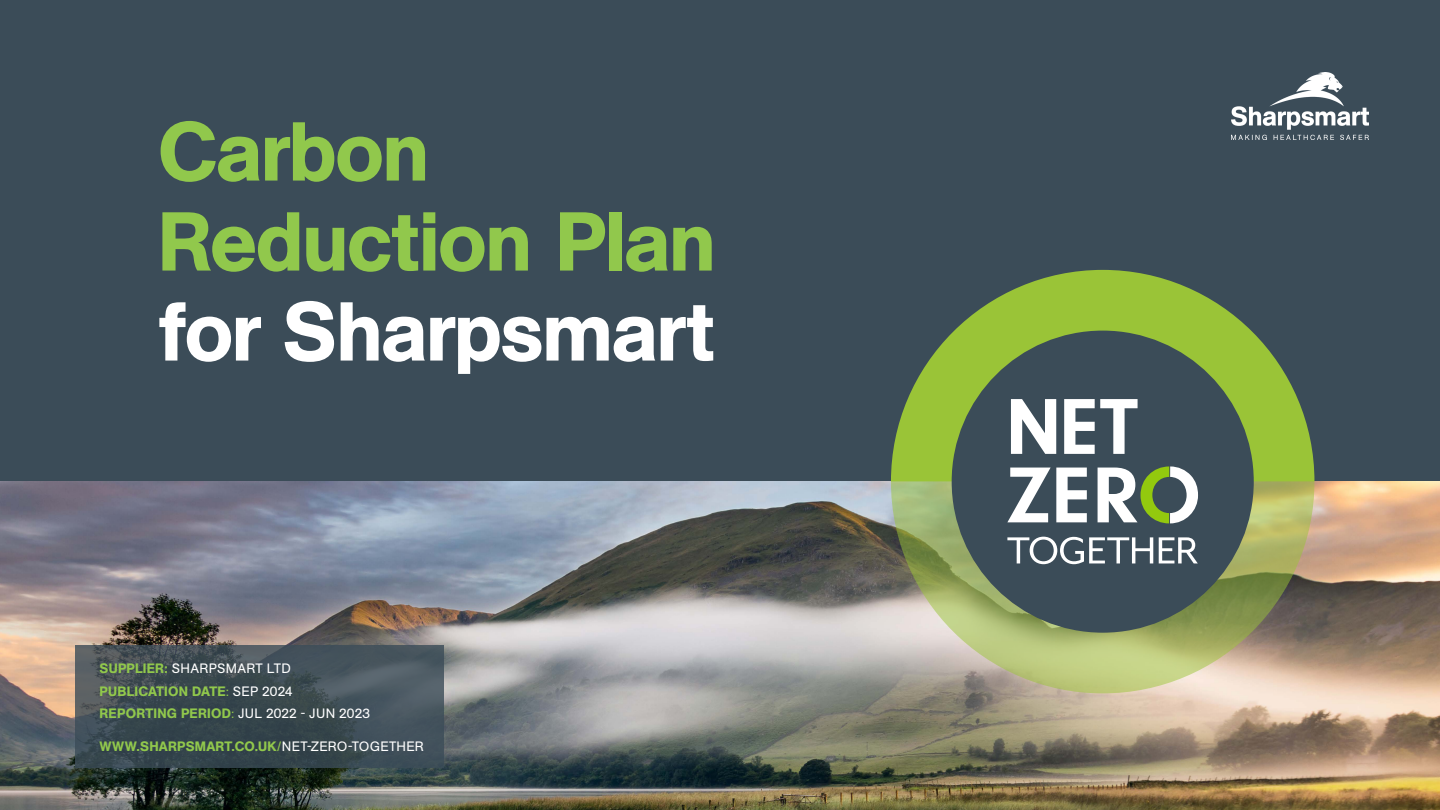
<style>
.page{position:relative;width:1440px;height:810px;background:#fff}
.page>*{position:absolute;margin:0;border:0;box-sizing:border-box;transform-origin:0 0}
.t1{font:500 82.5px/90px "AG Book Pro";letter-spacing:-.015em;color:#91c84c}
.t2{font:500 13.5px "AG Book Pro";letter-spacing:.015em;color:#91c84c}
.t3{font:13.5px "AG Book Pro";letter-spacing:.02em;color:#fff}
.s1{color:#fff}
.s2{font-weight:500;color:#91c84c}
.s3{font-weight:400}
.s4{font-weight:400;color:#fff}
</style>
<div class="page">
<img style="left:0;top:480px;width:1440px;height:330px">
<svg style="left:75px;top:645px;width:369px;height:123px;background:#3f4d54"></svg>
<div style="left:0;top:0;width:1440px;height:480px;background:#3b4c58"></div>
<svg style="left:891px;top:270px;width:423px;height:212px;fill:#9ac437"></svg>
<svg style="left:891px;top:482px;width:423px;height:211px;background:#acaf7c"></svg>
<div style="left:952px;top:331px;width:302px;height:302px;background:#3b4c58;border-radius:50%"></div>
<svg style="left:1011px;top:399px;width:45px;height:55px"></svg>
<svg style="left:1064px;top:399px;width:74px;height:55px"></svg>
<svg style="left:1007px;top:468px;width:80px;height:54px"></svg>
<svg style="left:1098px;top:466px;width:100px;height:57px"></svg>
<svg style="left:1007px;top:537px;width:146px;height:27px"></svg>
<svg style="left:1159px;top:537px;width:39px;height:26px"></svg>
<img style="left:1231px;top:73px;width:137px;height:67px">
<p class="t1" style="left:158px;top:105px;width:559px">Carbon<br>Reduction Plan <span class="s1">for Sharpsmart</span></p>
<p class="t3" style="left:100px;top:660px;width:193px"><span class="s2">SUPPLIER:</span> SHARPSMART LTD</p>
<p class="t2" style="left:100px;top:682px;width:195px">PUBLICATION DATE<span class="s3">:</span> <span class="s4">SEP 2024</span></p>
<p class="t2" style="left:100px;top:705px;width:272px">REPORTING PERIOD<span class="s3">:</span> <span class="s4">JUL 2022 - JUN 2023</span></p>
<p class="t2" style="left:100px;top:737px;width:326px">WWW.SHARPSMART.CO.UK<span class="s3">/</span><span class="s4">NET-ZERO-TOGETHER</span></p>
</div>
